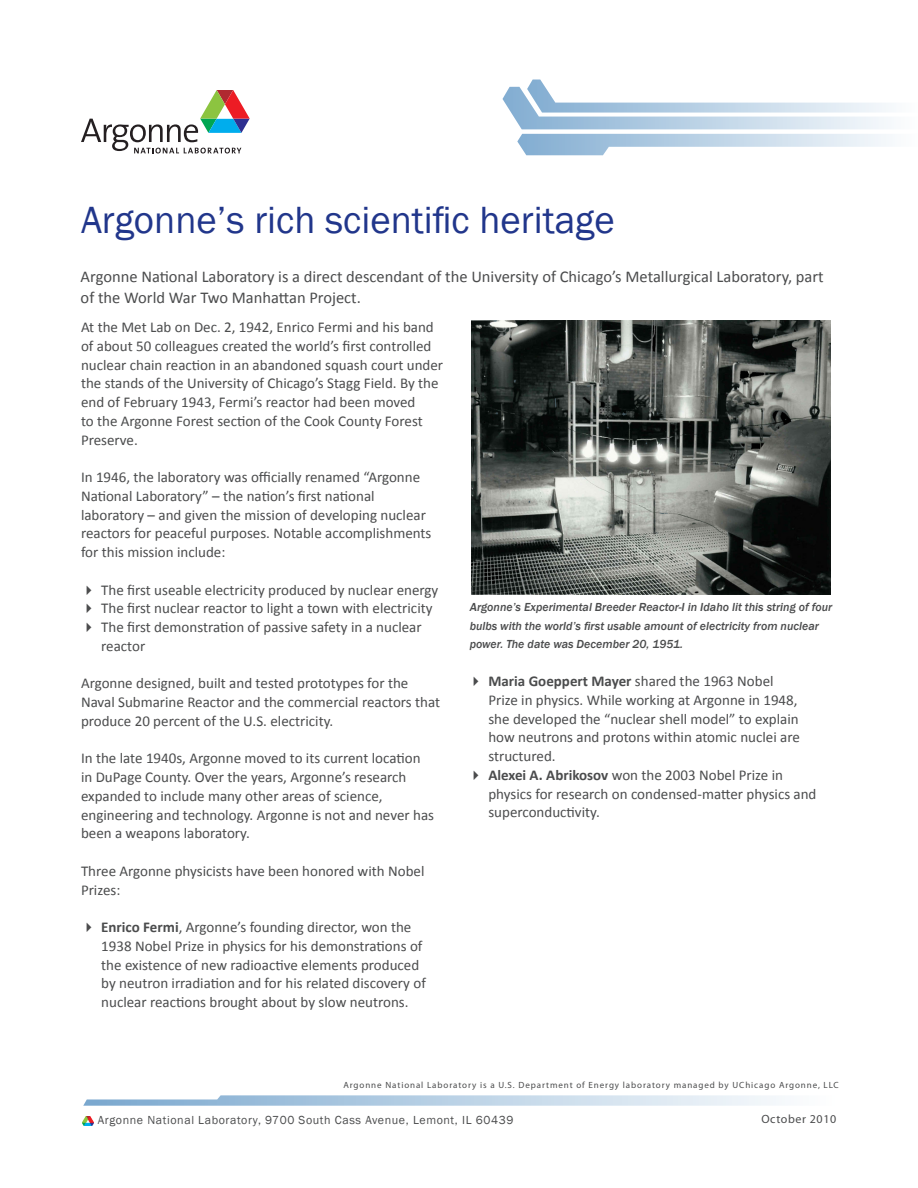
<style>
.page{position:relative;width:918px;height:1188px;background:#fff}
.page>*{position:absolute;margin:0;border:0;box-sizing:border-box;transform-origin:0 0}
.Section_Head{font:39px "Franklin Gothic";color:#21368b}
.Intro_Text{font:16.5px/21px "Calibri";color:#4b4c4d}
.Body_Text{font:15px/18.8px "Calibri";color:#4b4c4d}
.Bulleted_List{font:15px/18.8px "Calibri";color:#4b4c4d}
.Body_Text-2{font:italic 500 12px/18.8px "Franklin Gothic";color:#4b4c4d}
.Contact_Text{font:12px "Franklin Gothic";letter-spacing:.05em;color:#4b4c4d}
.Date{font:12px "Myriad Pro";letter-spacing:.05em;color:#4b4c4d}
.Address{font:9px "Myriad Pro";letter-spacing:.1em;color:#4b4c4d}
.s1{font-weight:700}
</style>
<div class="page">
<svg style="left:502px;top:80px;width:387px;height:75px"></svg>
<svg style="left:81px;top:90px;width:169px;height:64px"></svg>
<svg style="left:83px;top:1095px;width:696px;height:11px;background:#c4d8e9"></svg>
<svg style="left:82px;top:1116px;width:11px;height:10px"></svg>
<img style="left:471px;top:321px;width:360px;height:274px">
<p class="Section_Head" style="left:81px;top:195px;width:535px">Argonne’s rich scientific heritage</p>
<p class="Intro_Text" style="left:81px;top:265px;width:745px">Argonne National Laboratory is a direct descendant of the University of Chicago’s Metallurgical Laboratory, part of the World War Two Manhattan Project.</p>
<p class="Body_Text" style="left:81px;top:317px;width:364px">At the Met Lab on Dec. 2, 1942, Enrico Fermi and his band of about 50 colleagues created the world’s first controlled nuclear chain reaction in an abandoned squash court under the stands of the University of Chicago’s Stagg Field. By the end of February 1943, Fermi’s reactor had been moved<br>to the Argonne Forest section of the Cook County Forest Preserve.</p>
<p class="Body_Text" style="left:81px;top:467px;width:341px">In 1946, the laboratory was officially renamed “Argonne<br>National Laboratory” – the nation’s first national</p>
<p class="Body_Text" style="left:81px;top:505px;width:352px">laboratory – and given the mission of developing nuclear reactors for peaceful purposes. Notable accomplishments for this mission include:</p>
<p class="Bulleted_List" style="left:101px;top:580px;width:339px">The first useable electricity produced by nuclear energy</p>
<p class="Bulleted_List" style="left:101px;top:598px;width:333px">The first nuclear reactor to light a town with electricity</p>
<p class="Bulleted_List" style="left:101px;top:617px;width:322px">The first demonstration of passive safety in a nuclear reactor</p>
<p class="Body_Text" style="left:81px;top:673px;width:361px">Argonne designed, built and tested prototypes for the<br>Naval Submarine Reactor and the commercial reactors that produce 20 percent of the U.S. electricity.</p>
<p class="Body_Text" style="left:81px;top:748px;width:355px">In the late 1940s, Argonne moved to its current location in DuPage County. Over the years, Argonne’s research expanded to include many other areas of science, engineering and technology. Argonne is not and never has been a weapons laboratory.</p>
<p class="Body_Text" style="left:81px;top:861px;width:345px">Three Argonne physicists have been honored with Nobel<br>Prizes:</p>
<p class="Bulleted_List" style="left:101px;top:917px;width:326px"><span class="s1">Enrico Fermi</span>, Argonne’s founding director, won the 1938 Nobel Prize in physics for his demonstrations of the existence of new radioactive elements produced by neutron irradiation and for his related discovery of nuclear reactions brought about by slow neutrons.</p>
<p class="Body_Text-2" style="left:470px;top:598px;width:364px">Argonne’s Experimental Breeder Reactor-I in Idaho lit this string of four bulbs with the world’s first usable amount of electricity from nuclear power. The date was December 20, 1951.</p>
<p class="Bulleted_List" style="left:488px;top:671px;width:313px"><span class="s1">Maria Goeppert Mayer</span> shared the 1963 Nobel Prize in physics. While working at Argonne in 1948, she developed the “nuclear shell model” to explain how neutrons and protons within atomic nuclei are structured.</p>
<p class="Bulleted_List" style="left:488px;top:765px;width:330px"><span class="s1">Alexei A. Abrikosov</span> won the 2003 Nobel Prize in physics for research on condensed-matter physics and superconductivity.</p>
<p class="Address" style="left:344px;top:1080px;width:497px">Argonne National Laboratory is a U.S. Department of Energy laboratory managed by UChicago Argonne, LLC</p>
<p class="Contact_Text" style="left:98px;top:1112px;width:417px">Argonne National Laboratory, 9700 South Cass Avenue, Lemont, IL 60439</p>
<p class="Date" style="left:761px;top:1112px;width:76px">October 2010</p>
</div>
